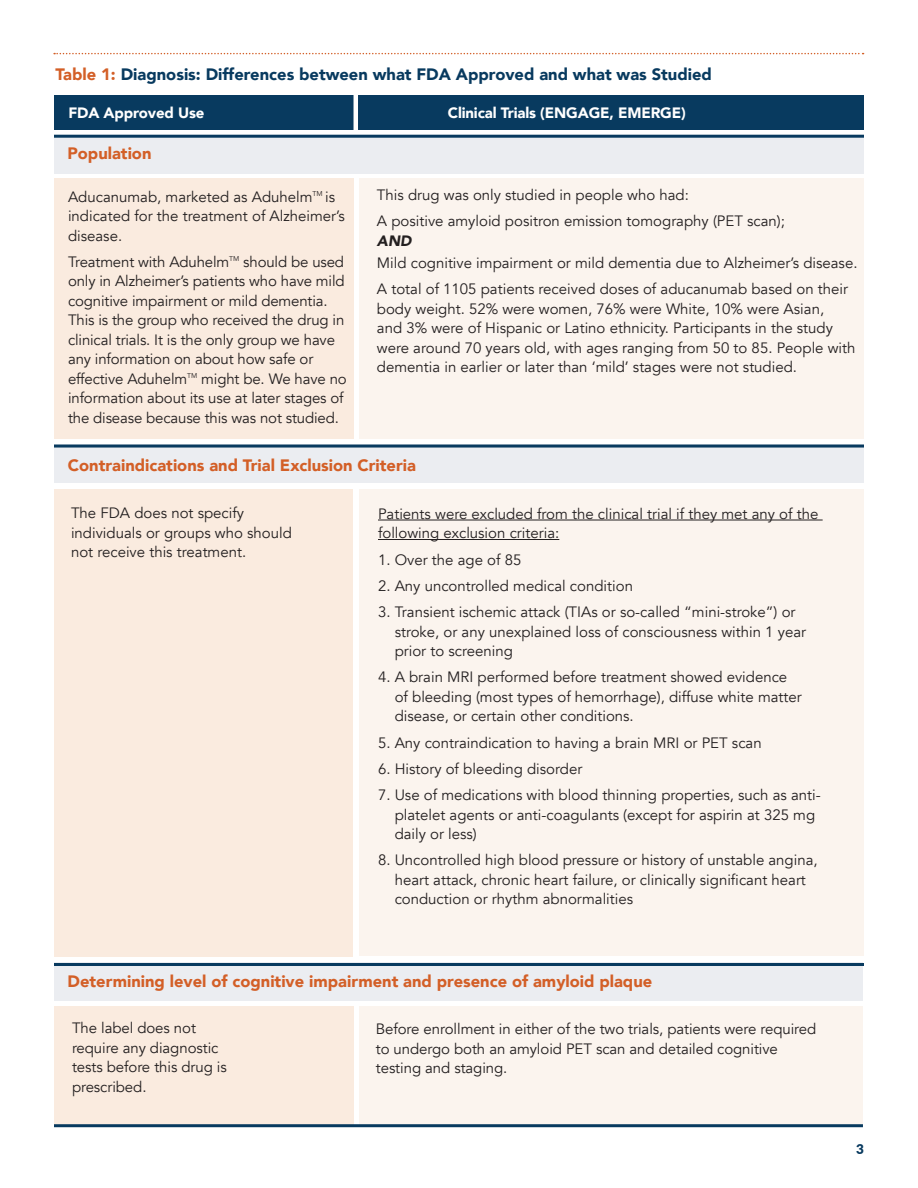
<style>
.page{position:relative;width:918px;height:1188px;background:#fff}
.page>*{position:absolute;margin:0;border:0;box-sizing:border-box;transform-origin:0 0}
.t1{font:900 16.5px "Avenir";color:#d35f27}
.t2{font:900 16.5px "Avenir";color:#083a5f}
.t3{font:15px/19.5px "Avenir";color:#231f20}
.t4{font:900 15px "Avenir";letter-spacing:-.01em;color:#fff}
.t5{font:900 13.5px "Lato";color:#083a5f}
.s1{color:#d35f27}
.s2{font-weight:900;font-style:italic}
</style>
<div class="page">
<div style="left:360px;top:178px;width:504px;height:260px;background:#fbf4ee"></div>
<div style="left:54px;top:135px;width:810px;height:39px;background:#ebedf1"></div>
<div style="left:54px;top:178px;width:299px;height:260px;background:#faebdf"></div>
<div style="left:54px;top:96px;width:810px;height:34px;background:#083a5f"></div>
<hr style="left:354px;top:92px;width:4px;height:39px;background:#fff">
<div style="left:360px;top:1007px;width:503px;height:119px;background:#fbf4ee"></div>
<div style="left:54px;top:1007px;width:299px;height:119px;background:#faebdf"></div>
<div style="left:54px;top:962px;width:809px;height:39px;background:#ebedf1"></div>
<hr style="left:54px;top:1124px;width:809px;height:3px;background:#083a5f">
<div style="left:54px;top:444px;width:810px;height:39px;background:#ebedf1"></div>
<div style="left:360px;top:489px;width:504px;height:467px;background:#fbf4ee"></div>
<div style="left:54px;top:489px;width:299px;height:468px;background:#faebdf"></div>
<hr style="left:378px;top:520px;width:445px;height:1px;background:#231f20">
<hr style="left:378px;top:539px;width:181px;height:1px;background:#231f20">
<hr style="left:54px;top:963px;width:810px;height:3px;background:#083a5f">
<hr style="left:54px;top:445px;width:810px;height:3px;background:#083a5f">
<hr style="left:54px;top:135px;width:810px;height:3px;background:#083a5f">
<svg style="left:54px;top:53px;width:810px;height:1px"></svg>
<p class="t2" style="left:56px;top:60px;width:658px"><span class="s1">Table 1:</span> Diagnosis: Differences between what FDA Approved and what was Studied</p>
<p class="t4" style="left:68px;top:100px;width:138px">FDA Approved Use</p>
<p class="t4" style="left:448px;top:100px;width:239px">Clinical Trials (ENGAGE, EMERGE)</p>
<p class="t1" style="left:68px;top:140px;width:86px">Population</p>
<p class="t3" style="left:377px;top:185px;width:313px">This drug was only studied in people who had:</p>
<p class="t3" style="left:377px;top:211px;width:410px">A positive amyloid positron emission tomography (PET scan);<br><span class="s2">AND</span></p>
<p class="t3" style="left:377px;top:253px;width:482px">Mild cognitive impairment or mild dementia due to Alzheimer’s disease.</p>
<p class="t3" style="left:377px;top:279px;width:480px">A total of 1105 patients received doses of aducanumab based on their body weight. 52% were women, 76% were White, 10% were Asian,<br>and 3% were of Hispanic or Latino ethnicity. Participants in the study were around 70 years old, with ages ranging from 50 to 85. People with dementia in earlier or later than ‘mild’ stages were not studied.</p>
<p class="t3" style="left:68px;top:187px;width:278px">Aducanumab, marketed as Aduhelm<sup>TM</sup> is indicated for the treatment of Alzheimer’s disease.</p>
<p class="t3" style="left:68px;top:252px;width:280px">Treatment with Aduhelm<sup>TM</sup> should be used only in Alzheimer’s patients who have mild cognitive impairment or mild dementia.<br>This is the group who received the drug in clinical trials. It is the only group we have any information on about how safe or effective Aduhelm<sup>TM</sup> might be. We have no information about its use at later stages of the disease because this was not studied.</p>
<p class="t1" style="left:68px;top:451px;width:350px">Contraindications and Trial Exclusion Criteria</p>
<p class="t3" style="left:71px;top:504px;width:222px">The FDA does not specify individuals or groups who should not receive this treatment.</p>
<p class="t3" style="left:378px;top:504px;width:442px">Patients were excluded from the clinical trial if they met any of the following exclusion criteria:</p>
<p class="t3" style="left:378px;top:550px;width:145px">1. Over the age of 85</p>
<p class="t3" style="left:378px;top:576px;width:257px">2. Any uncontrolled medical condition</p>
<p class="t3" style="left:395px;top:602px;width:413px;text-indent:-17px">3. Transient ischemic attack (TIAs or so-called “mini-stroke”) or stroke, or any unexplained loss of consciousness within 1 year prior to screening</p>
<p class="t3" style="left:395px;top:668px;width:409px;text-indent:-17px">4. A brain MRI performed before treatment showed evidence of bleeding (most types of hemorrhage), diffuse white matter disease, or certain other conditions.</p>
<p class="t3" style="left:378px;top:733px;width:385px">5. Any contraindication to having a brain MRI or PET scan</p>
<p class="t3" style="left:378px;top:759px;width:206px">6. History of bleeding disorder</p>
<p class="t3" style="left:395px;top:785px;width:428px;text-indent:-17px">7. Use of medications with blood thinning properties, such as anti&shy;platelet agents or anti-coagulants (except for aspirin at 325 mg daily or less)</p>
<p class="t3" style="left:395px;top:851px;width:425px;text-indent:-17px">8. Uncontrolled high blood pressure or history of unstable angina, heart attack, chronic heart failure, or clinically significant heart conduction or rhythm abnormalities</p>
<p class="t1" style="left:68px;top:968px;width:586px">Determining level of cognitive impairment and presence of amyloid plaque</p>
<p class="t3" style="left:72px;top:1018px;width:156px">The label does not require any diagnostic tests before this drug is prescribed.</p>
<p class="t3" style="left:376px;top:1019px;width:442px">Before enrollment in either of the two trials, patients were required to undergo both an amyloid PET scan and detailed cognitive testing and staging.</p>
<p class="t5" style="left:856px;top:1139px;width:9px">3</p>
</div>
